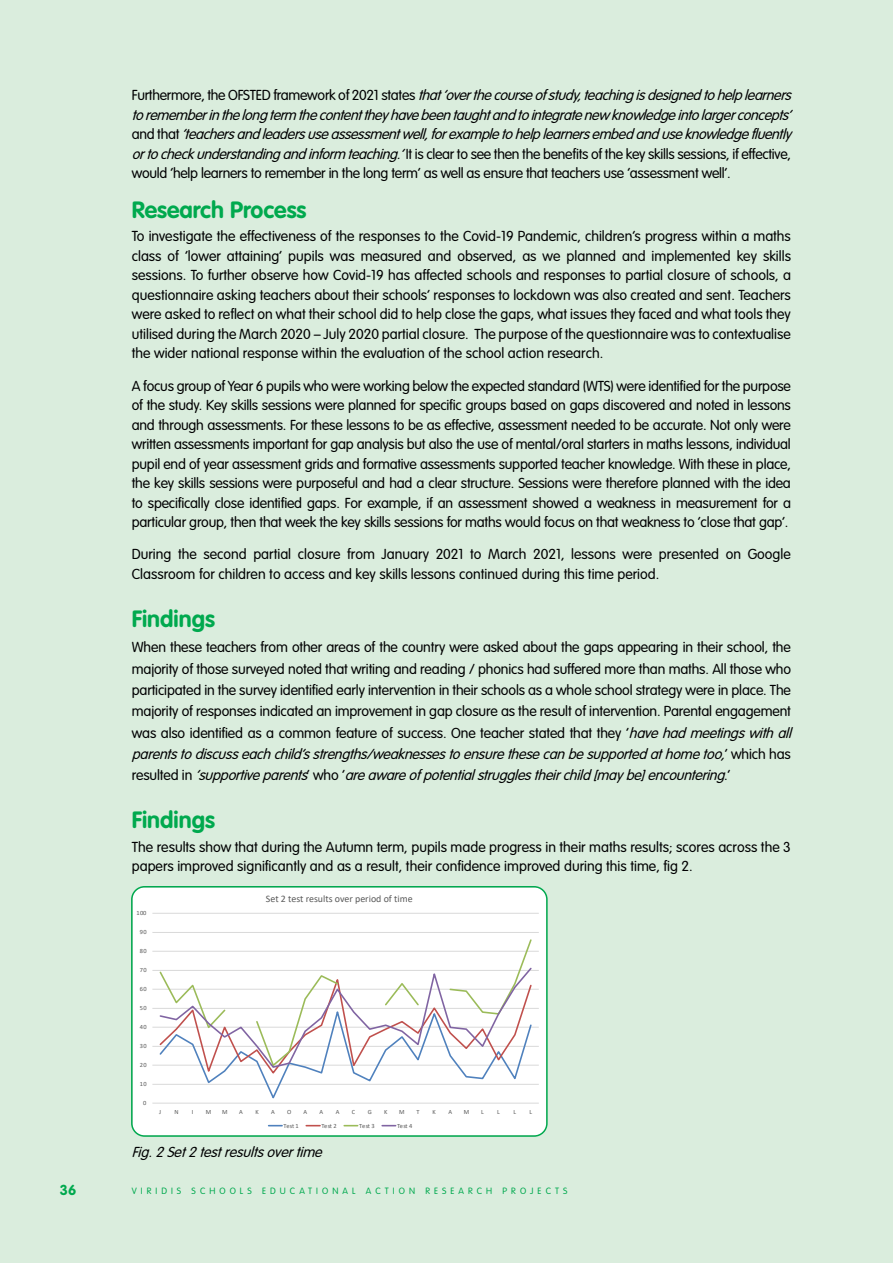
<style>
.page{position:relative;width:893px;height:1263px;background:#daeddd}
.page>*{position:absolute;margin:0;border:0;box-sizing:border-box;transform-origin:0 0}
.t1{font:700 23.25px "VAG Rounded";color:#00a94e}
.t2{font:300 14.25px/19.5px "VAG Rounded";color:#000001;text-align:justify}
.t3{font:italic 300 14.25px/19.5px "VAG Rounded";letter-spacing:-.02em;color:#000001;text-align:justify}
.t4{font:italic 300 14.25px "VAG Rounded";color:#000001}
.t5{font:700 14.25px "VAG Rounded";color:#00a94e}
.t6{font:9.9px "Calibri";color:#595959}
.t7{font:300 9px "VAG Rounded";letter-spacing:.45em;color:#00a94e}
.t8{font:6.45px "Calibri";letter-spacing:.05em;color:#595959}
.s1{font-style:normal}
.s2{font-style:italic}
</style>
<div class="page">
<svg style="left:132px;top:887px;width:413px;height:247px;background:#f8f7f8"></svg>
<div style="left:131px;top:886px;width:417px;height:251px;border:2px solid #00a94e;border-radius:13px"></div>
<p class="t3" style="left:132px;top:86px;width:661px"><span class="s1">Furthermore, the OFSTED framework of 2021 states</span> that ‘over the course of study, teaching is designed to help learners to remember in the long term the content they have been taught and to integrate new knowledge into larger concepts’ <span class="s1">and that</span> ‘teachers and leaders use assessment well, for example to help learners embed and use knowledge fluently or to check understanding and inform teaching.’ <span class="s1">It is clear to see then the benefits of the key skills sessions, if effective, would ‘help learners to remember in the long term’ as well as ensure that teachers use ‘assessment well’.</span></p>
<p class="t1" style="left:132px;top:196px;width:176px">Research Process</p>
<p class="t2" style="left:132px;top:227px;width:661px">To investigate the effectiveness of the responses to the Covid-19 Pandemic, children’s progress within a maths class of ‘lower attaining’ pupils was measured and observed, as we planned and implemented key skills sessions. To further observe how Covid-19 has affected schools and responses to partial closure of schools, a questionnaire asking teachers about their schools’ responses to lockdown was also created and sent. Teachers were asked to reflect on what their school did to help close the gaps, what issues they faced and what tools they utilised during the March 2020 – July 2020 partial closure. The purpose of the questionnaire was to contextualise the wider national response within the evaluation of the school action research.</p>
<p class="t2" style="left:132px;top:376px;width:661px">A focus group of Year 6 pupils who were working below the expected standard (WTS) were identified for the purpose of the study. Key skills sessions were planned for specific groups based on gaps discovered and noted in lessons and through assessments. For these lessons to be as effective, assessment needed to be accurate. Not only were written assessments important for gap analysis but also the use of mental/oral starters in maths lessons, individual pupil end of year assessment grids and formative assessments supported teacher knowledge. With these in place, the key skills sessions were purposeful and had a clear structure. Sessions were therefore planned with the idea to specifically close identified gaps. For example, if an assessment showed a weakness in measurement for a particular group, then that week the key skills sessions for maths would focus on that weakness to ‘close that gap’.</p>
<p class="t2" style="left:132px;top:545px;width:661px">During the second partial closure from January 2021 to March 2021, lessons were presented on Google<br>Classroom for children to access and key skills lessons continued during this time period.</p>
<p class="t1" style="left:132px;top:605px;width:85px">Findings</p>
<p class="t2" style="left:132px;top:636px;width:661px;line-height:21.3px">When these teachers from other areas of the country were asked about the gaps appearing in their school, the majority of those surveyed noted that writing and reading / phonics had suffered more than maths. All those who participated in the survey identified early intervention in their schools as a whole school strategy were in place. The majority of responses indicated an improvement in gap closure as the result of intervention. Parental engagement was also identified as a common feature of success. One teacher stated that they ‘<span class="s2">have had meetings with all parents to discuss each child’s strengths/weaknesses to ensure these can be supported at home too,</span>’ which has resulted in <span class="s2">‘supportive parents</span>’ who ‘<span class="s2">are aware of potential struggles their child [may be] encountering</span>.’</p>
<p class="t1" style="left:132px;top:806px;width:85px">Findings</p>
<p class="t2" style="left:132px;top:837px;width:661px">The results show that during the Autumn term, pupils made progress in their maths results; scores across the 3 papers improved significantly and as a result, their confidence improved during this time, fig 2.</p>
<p class="t8" style="left:137px;top:909px;width:11px">100</p>
<p class="t8" style="left:140px;top:927px;width:8px">90</p>
<p class="t8" style="left:140px;top:947px;width:8px">80</p>
<p class="t8" style="left:140px;top:965px;width:8px">70</p>
<p class="t8" style="left:140px;top:985px;width:8px">60</p>
<p class="t8" style="left:140px;top:1003px;width:8px">50</p>
<p class="t8" style="left:140px;top:1023px;width:8px">40</p>
<p class="t8" style="left:140px;top:1041px;width:8px">30</p>
<p class="t8" style="left:140px;top:1061px;width:8px">20</p>
<p class="t8" style="left:140px;top:1079px;width:8px">10</p>
<p class="t8" style="left:143px;top:1099px;width:5px">0</p>
<p class="t6" style="left:266px;top:891px;width:148px">Set 2 test results over period of time</p>
<p class="t8" style="left:159px;top:1107px;width:4px">J</p>
<p class="t8" style="left:174px;top:1107px;width:6px">N</p>
<p class="t8" style="left:192px;top:1107px;width:3px">I</p>
<p class="t8" style="left:206px;top:1107px;width:7px">M</p>
<p class="t8" style="left:222px;top:1107px;width:7px">M</p>
<p class="t8" style="left:239px;top:1107px;width:5px">A</p>
<p class="t8" style="left:255px;top:1107px;width:5px">K</p>
<p class="t8" style="left:271px;top:1107px;width:5px">A</p>
<p class="t8" style="left:287px;top:1107px;width:6px">O</p>
<p class="t8" style="left:303px;top:1107px;width:5px">A</p>
<p class="t8" style="left:320px;top:1107px;width:5px">A</p>
<p class="t8" style="left:336px;top:1107px;width:5px">A</p>
<p class="t8" style="left:352px;top:1107px;width:5px">C</p>
<p class="t8" style="left:368px;top:1107px;width:6px">G</p>
<p class="t8" style="left:384px;top:1107px;width:5px">K</p>
<p class="t8" style="left:399px;top:1107px;width:7px">M</p>
<p class="t8" style="left:416px;top:1107px;width:5px">T</p>
<p class="t8" style="left:432px;top:1107px;width:5px">K</p>
<p class="t8" style="left:448px;top:1107px;width:5px">A</p>
<p class="t8" style="left:464px;top:1107px;width:7px">M</p>
<p class="t8" style="left:481px;top:1107px;width:4px">L</p>
<p class="t8" style="left:497px;top:1107px;width:4px">L</p>
<p class="t8" style="left:513px;top:1107px;width:4px">L</p>
<p class="t8" style="left:529px;top:1107px;width:4px">L</p>
<p class="t8" style="left:284px;top:1121px;width:17px">Test 1</p>
<p class="t8" style="left:321px;top:1121px;width:17px">Test 2</p>
<p class="t8" style="left:359px;top:1121px;width:17px">Test 3</p>
<p class="t8" style="left:397px;top:1121px;width:17px">Test 4</p>
<p class="t4" style="left:132px;top:1144px;width:191px">Fig. 2 Set 2 test results over time</p>
<p class="t5" style="left:60px;top:1181px;width:18px">36</p>
<p class="t7" style="left:132px;top:1185px;width:437px">VIRIDIS SCHOOLS EDUCATIONAL ACTION RESEARCH PROJECTS</p>
</div>
